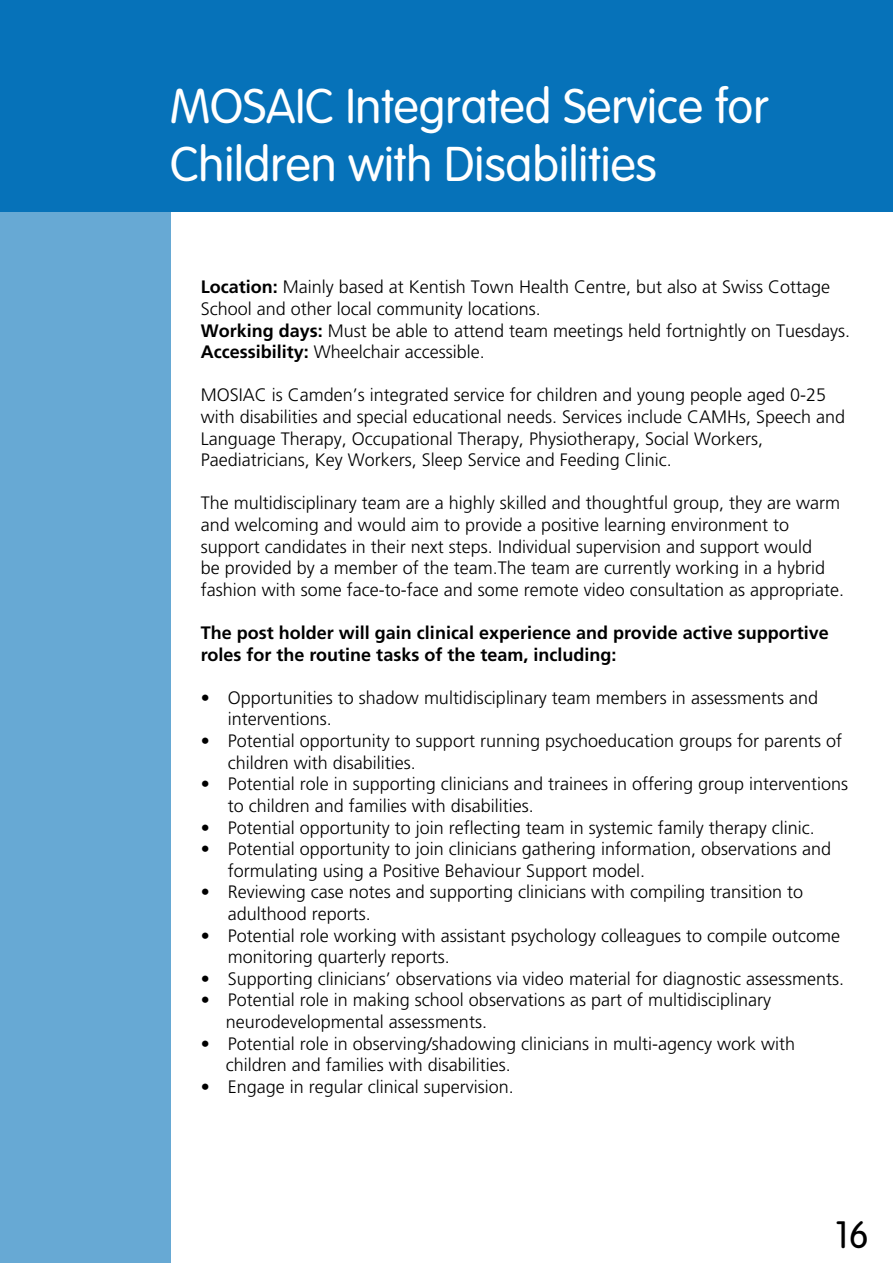
<style>
.page{position:relative;width:893px;height:1263px;background:#fff}
.page>*{position:absolute;margin:0;border:0;box-sizing:border-box;transform-origin:0 0}
.t1{font:300 48px/57.6px "VAG Rounded";color:#fff}
.t2{font:300 37.5px "VAG Rounded";color:#000}
.t3{font:300 18px/21.6px "Frutiger";color:#000}
.t4{font:700 18px/21.6px "Frutiger";color:#000}
.s1{font-weight:700}
</style>
<div class="page">
<div style="left:0;top:0;width:893px;height:212px;background:#0672b9"></div>
<div style="left:0;top:212px;width:170px;height:1051px;background:#67a9d4"></div>
<h1 class="t1" style="left:170px;top:79px;width:600px">MOSAIC Integrated Service for<br>Children with Disabilities</h1>
<p class="t3" style="left:201px;top:277px;width:651px"><span class="s1">Location:</span> Mainly based at Kentish Town Health Centre, but also at Swiss Cottage School and other local community locations.<br><span class="s1">Working days:</span> Must be able to attend team meetings held fortnightly on Tuesdays.<br><span class="s1">Accessibility:</span> Wheelchair accessible.</p>
<p class="t3" style="left:201px;top:385px;width:646px">MOSIAC is Camden’s integrated service for children and young people aged 0-25 with disabilities and special educational needs. Services include CAMHs, Speech and Language Therapy, Occupational Therapy, Physiotherapy, Social Workers, Paediatricians, Key Workers, Sleep Service and Feeding Clinic.</p>
<p class="t3" style="left:201px;top:493px;width:645px">The multidisciplinary team are a highly skilled and thoughtful group, they are warm and welcoming and would aim to provide a positive learning environment to support candidates in their next steps. Individual supervision and support would<br>be provided by a member of the team.The team are currently working in a hybrid fashion with some face-to-face and some remote video consultation as appropriate.</p>
<p class="t4" style="left:201px;top:622px;width:629px">The post holder will gain clinical experience and provide active supportive roles for the routine tasks of the team, including:</p>
<p class="t3" style="left:228px;top:687px;width:592px;text-indent:-27px">• Opportunities to shadow multidisciplinary team members in assessments and interventions.</p>
<p class="t3" style="left:228px;top:730px;width:616px;text-indent:-27px">• Potential opportunity to support running psychoeducation groups for parents of children with disabilities.</p>
<p class="t3" style="left:228px;top:773px;width:622px;text-indent:-27px">• Potential role in supporting clinicians and trainees in offering group interventions to children and families with disabilities.</p>
<p class="t3" style="left:201px;top:817px;width:615px">• Potential opportunity to join reflecting team in systemic family therapy clinic.</p>
<p class="t3" style="left:228px;top:838px;width:605px;text-indent:-27px">• Potential opportunity to join clinicians gathering information, observations and formulating using a Positive Behaviour Support model.</p>
<p class="t3" style="left:228px;top:881px;width:577px;text-indent:-27px">• Reviewing case notes and supporting clinicians with compiling transition to adulthood reports.</p>
<p class="t3" style="left:228px;top:925px;width:614px;text-indent:-27px">• Potential role working with assistant psychology colleagues to compile outcome monitoring quarterly reports.</p>
<p class="t3" style="left:201px;top:968px;width:645px">• Supporting clinicians’ observations via video material for diagnostic assessments.</p>
<p class="t3" style="left:226px;top:989px;width:547px;text-indent:-25px">• Potential role in making school observations as part of multidisciplinary neurodevelopmental assessments.</p>
<p class="t3" style="left:226px;top:1033px;width:571px;text-indent:-25px">• Potential role in observing/shadowing clinicians in multi-agency work with children and families with disabilities.</p>
<p class="t3" style="left:201px;top:1076px;width:315px">• Engage in regular clinical supervision.</p>
<h2 class="t2" style="left:836px;top:1213px;width:35px">16</h2>
</div>
